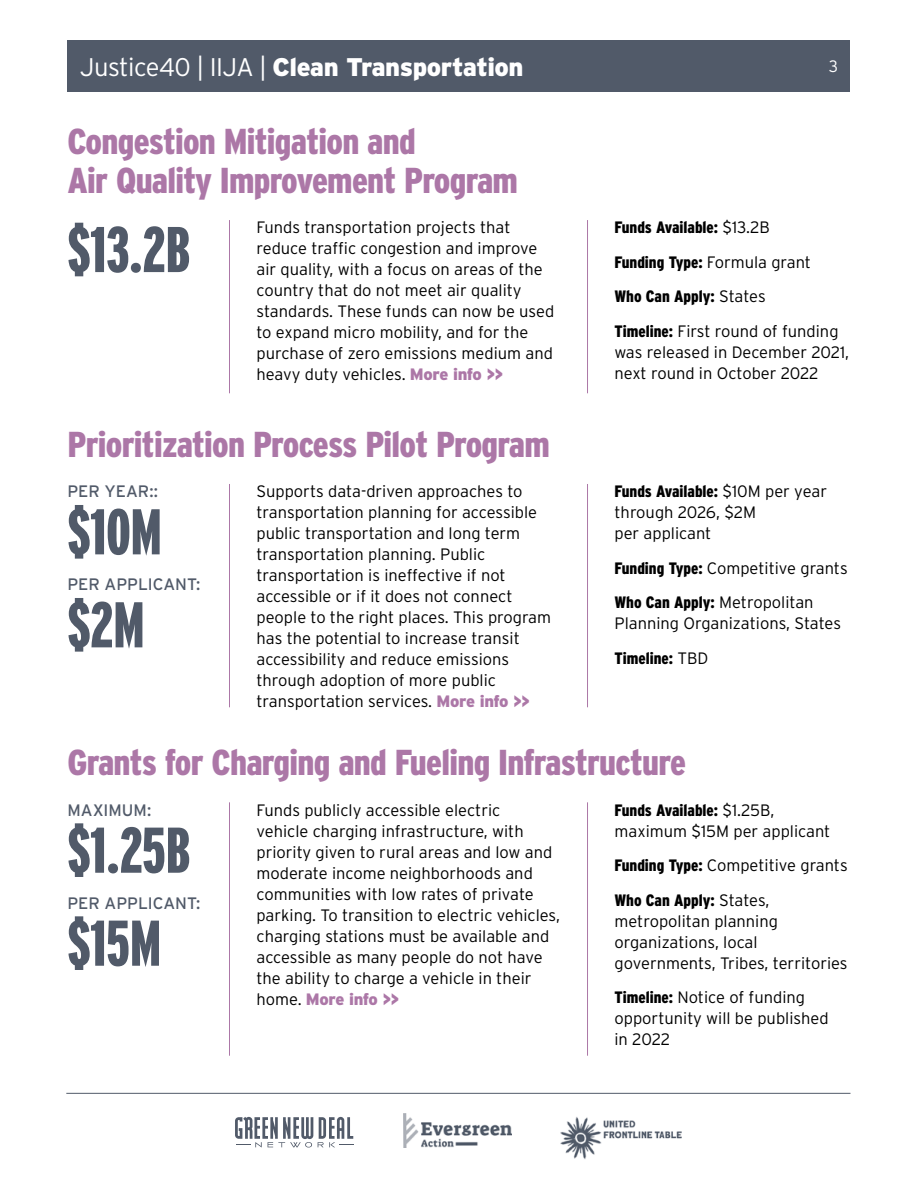
<style>
.page{position:relative;width:918px;height:1188px;background:#fff}
.page>*{position:absolute;margin:0;border:0;box-sizing:border-box;transform-origin:0 0}
.t1{font:900 extra-condensed 64.5px "Interstate";color:#515a69}
.t2{font:900 condensed 36px/39px "Interstate";letter-spacing:-.02em;color:#ac77a7}
.t3{font:900 25.5px "Interstate";letter-spacing:-.02em;color:#fff}
.t4{font:16.65px "Interstate";color:#515a69}
.t5{font:300 16.5px/21px "Interstate";color:#000}
.t6{font:900 condensed 16.5px/34.5px "Interstate";color:#000}
.t7{font:300 16.5px "Interstate";color:#fff}
.s1{font-weight:300}
.s2{font-weight:900;color:#ac77a7}
.s3{font-weight:300;font-stretch:normal}
.s4{font-weight:900;font-stretch:condensed}
</style>
<div class="page">
<hr style="left:66px;top:1093px;width:784px;height:1px;background:#515a69">
<img style="left:403px;top:1114px;width:108px;height:34px">
<svg style="left:235px;top:1117px;width:119px;height:31px"></svg>
<img style="left:560px;top:1117px;width:122px;height:42px">
<div style="left:68px;top:40px;width:782px;height:52px;background:#515a69"></div>
<hr style="left:229px;top:220px;width:1px;height:173px;background:#ac77a7">
<hr style="left:587px;top:220px;width:1px;height:173px;background:#ac77a7">
<hr style="left:229px;top:802px;width:1px;height:254px;background:#ac77a7">
<hr style="left:587px;top:802px;width:1px;height:254px;background:#ac77a7">
<hr style="left:229px;top:484px;width:1px;height:223px;background:#ac77a7">
<hr style="left:587px;top:484px;width:1px;height:223px;background:#ac77a7">
<h3 class="t3" style="left:80px;top:53px;width:445px"><span class="s1">Justice40 | IIJA |</span> Clean Transportation</h3>
<p class="t7" style="left:829px;top:56px;width:11px">3</p>
<h2 class="t2" style="left:68px;top:122px;width:452px">Congestion Mitigation and<br>Air Quality Improvement Program</h2>
<h1 class="t1" style="left:68px;top:214px;width:124px">$13.2B</h1>
<p class="t5" style="left:256px;top:217px;width:299px">Funds transportation projects that reduce traffic congestion and improve air quality, with a focus on areas of the country that do not meet air quality standards. These funds can now be used to expand micro mobility, and for the purchase of zero emissions medium and heavy duty vehicles. <span class="s2">More info &gt;&gt;</span></p>
<p class="t6" style="left:615px;top:210px;width:226px">Funds Available: <span class="s3">$13.2B<br></span>Funding Type: <span class="s3">Formula grant<br></span>Who Can Apply: <span class="s3">States<br></span>Timeline: <span class="s3">First round of funding</span></p>
<p class="t5" style="left:615px;top:341px;width:236px">was released in December 2021, next round in October 2022</p>
<h2 class="t2" style="left:68px;top:425px;width:484px">Prioritization Process Pilot Program</h2>
<p class="t4" style="left:68px;top:482px;width:92px">PER YEAR::</p>
<h1 class="t1" style="left:68px;top:496px;width:96px">$10M</h1>
<p class="t4" style="left:68px;top:575px;width:134px">PER APPLICANT:</p>
<h1 class="t1" style="left:68px;top:589px;width:78px">$2M</h1>
<p class="t5" style="left:256px;top:481px;width:296px">Supports data-driven approaches to transportation planning for accessible public transportation and long term transportation planning. Public transportation is ineffective if not accessible or if it does not connect people to the right places. This program has the potential to increase transit accessibility and reduce emissions through adoption of more public transportation services. <span class="s2">More info &gt;&gt;</span></p>
<p class="t5" style="left:615px;top:481px;width:214px"><span class="s4">Funds Available:</span> $10M per year through 2026, $2M<br>per applicant</p>
<p class="t5" style="left:615px;top:551px;width:235px;line-height:34.5px"><span class="s4">Funding Type:</span> Competitive grants<br><span class="s4">Who Can Apply:</span> Metropolitan</p>
<p class="t5" style="left:615px;top:606px;width:228px;line-height:34.5px">Planning Organizations, States<br><span class="s4">Timeline:</span> TBD</p>
<h2 class="t2" style="left:68px;top:743px;width:620px">Grants for Charging and Fueling Infrastructure</h2>
<p class="t4" style="left:68px;top:801px;width:85px">MAXIMUM:</p>
<h1 class="t1" style="left:68px;top:815px;width:124px">$1.25B</h1>
<p class="t4" style="left:68px;top:894px;width:134px">PER APPLICANT:</p>
<h1 class="t1" style="left:68px;top:908px;width:95px">$15M</h1>
<p class="t5" style="left:256px;top:799px;width:305px">Funds publicly accessible electric<br>vehicle charging infrastructure, with priority given to rural areas and low and moderate income neighborhoods and communities with low rates of private parking. To transition to electric vehicles, charging stations must be available and accessible as many people do not have the ability to charge a vehicle in their home. <span class="s2">More info &gt;&gt;</span></p>
<p class="t5" style="left:615px;top:799px;width:217px"><span class="s4">Funds Available:</span> $1.25B, maximum $15M per applicant</p>
<p class="t6" style="left:615px;top:848px;width:235px">Funding Type: <span class="s3">Competitive grants<br></span>Who Can Apply: <span class="s3">States,</span></p>
<p class="t5" style="left:615px;top:910px;width:235px">metropolitan planning organizations, local governments, Tribes, territories</p>
<p class="t5" style="left:615px;top:987px;width:216px"><span class="s4">Timeline:</span> Notice of funding opportunity will be published in 2022</p>
</div>
